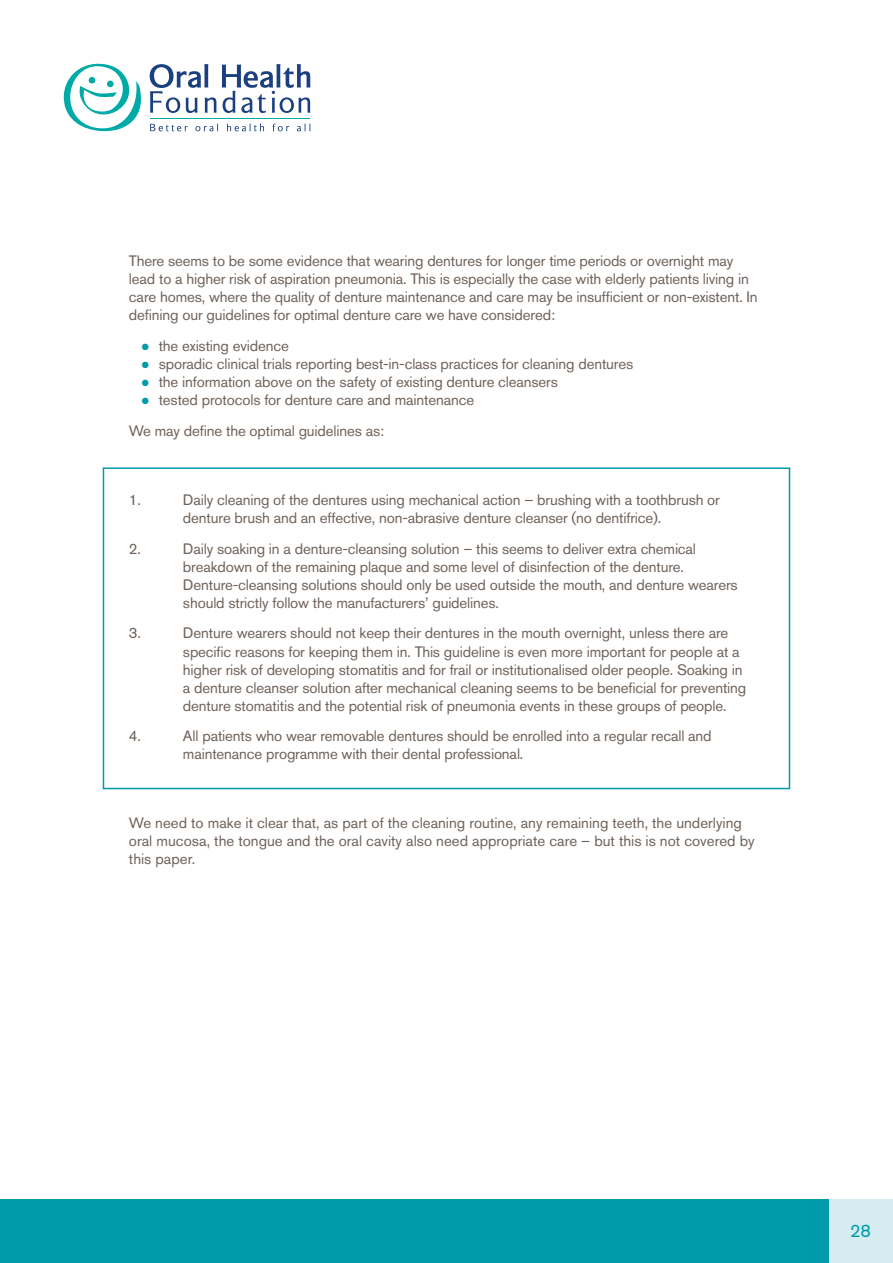
<style>
.page{position:relative;width:893px;height:1263px;background:#fff}
.page>*{position:absolute;margin:0;border:0;box-sizing:border-box;transform-origin:0 0}
.t1{font:18px "Akzidenz Grotesk Pro";color:#009bab}
.Bullets_inside_box_k{font:15px/18px "Akzidenz Grotesk Pro";letter-spacing:-.01em;color:#6f625a}
.OHF_Body_Copy{font:15px/18px "Akzidenz Grotesk Pro";letter-spacing:-.01em;color:#6f625a}
.s1{color:#009bab}
</style>
<div class="page">
<svg style="left:64px;top:64px;width:246px;height:67px"></svg>
<hr style="left:150px;top:118px;width:160px;height:1px;background:#00aaa7">
<div style="left:0;top:1199px;width:893px;height:64px;background:#009bab"></div>
<div style="left:829px;top:1199px;width:64px;height:64px;background:#d5ecf0"></div>
<div style="left:103px;top:467px;width:687px;height:322px;border:2px solid #009bab"></div>
<p class="OHF_Body_Copy" style="left:129px;top:252px;width:630px">There seems to be some evidence that wearing dentures for longer time periods or overnight may lead to a higher risk of aspiration pneumonia. This is especially the case with elderly patients living in care homes, where the quality of denture maintenance and care may be insufficient or non-existent. In defining our guidelines for optimal denture care we have considered:</p>
<p class="Bullets_inside_box_k" style="left:142px;top:337px;width:149px"><span class="s1">●</span> the existing evidence</p>
<p class="Bullets_inside_box_k" style="left:142px;top:355px;width:493px"><span class="s1">●</span> sporadic clinical trials reporting best-in-class practices for cleaning dentures</p>
<p class="Bullets_inside_box_k" style="left:142px;top:373px;width:418px"><span class="s1">●</span> the information above on the safety of existing denture cleansers</p>
<p class="Bullets_inside_box_k" style="left:142px;top:391px;width:334px"><span class="s1">●</span> tested protocols for denture care and maintenance</p>
<p class="OHF_Body_Copy" style="left:129px;top:422px;width:257px">We may define the optimal guidelines as:</p>
<p class="Bullets_inside_box_k" style="left:129px;top:491px;width:14px">1.</p>
<p class="Bullets_inside_box_k" style="left:183px;top:491px;width:538px">Daily cleaning of the dentures using mechanical action – brushing with a toothbrush or denture brush and an effective, non-abrasive denture cleanser (no dentifrice).</p>
<p class="Bullets_inside_box_k" style="left:129px;top:539px;width:14px">2.</p>
<p class="Bullets_inside_box_k" style="left:183px;top:539px;width:556px">Daily soaking in a denture-cleansing solution – this seems to deliver extra chemical breakdown of the remaining plaque and some level of disinfection of the denture.<br>Denture-cleansing solutions should only be used outside the mouth, and denture wearers should strictly follow the manufacturers’ guidelines.</p>
<p class="Bullets_inside_box_k" style="left:129px;top:624px;width:14px">3.</p>
<p class="Bullets_inside_box_k" style="left:183px;top:624px;width:565px">Denture wearers should not keep their dentures in the mouth overnight, unless there are specific reasons for keeping them in. This guideline is even more important for people at a higher risk of developing stomatitis and for frail or institutionalised older people. Soaking in a denture cleanser solution after mechanical cleaning seems to be beneficial for preventing denture stomatitis and the potential risk of pneumonia events in these groups of people.</p>
<p class="Bullets_inside_box_k" style="left:129px;top:727px;width:14px">4.</p>
<p class="Bullets_inside_box_k" style="left:183px;top:727px;width:530px">All patients who wear removable dentures should be enrolled into a regular recall and maintenance programme with their dental professional.</p>
<p class="OHF_Body_Copy" style="left:129px;top:814px;width:627px">We need to make it clear that, as part of the cleaning routine, any remaining teeth, the underlying oral mucosa, the tongue and the oral cavity also need appropriate care – but this is not covered by this paper.</p>
<p class="t1" style="left:850px;top:1218px;width:22px">28</p>
</div>
